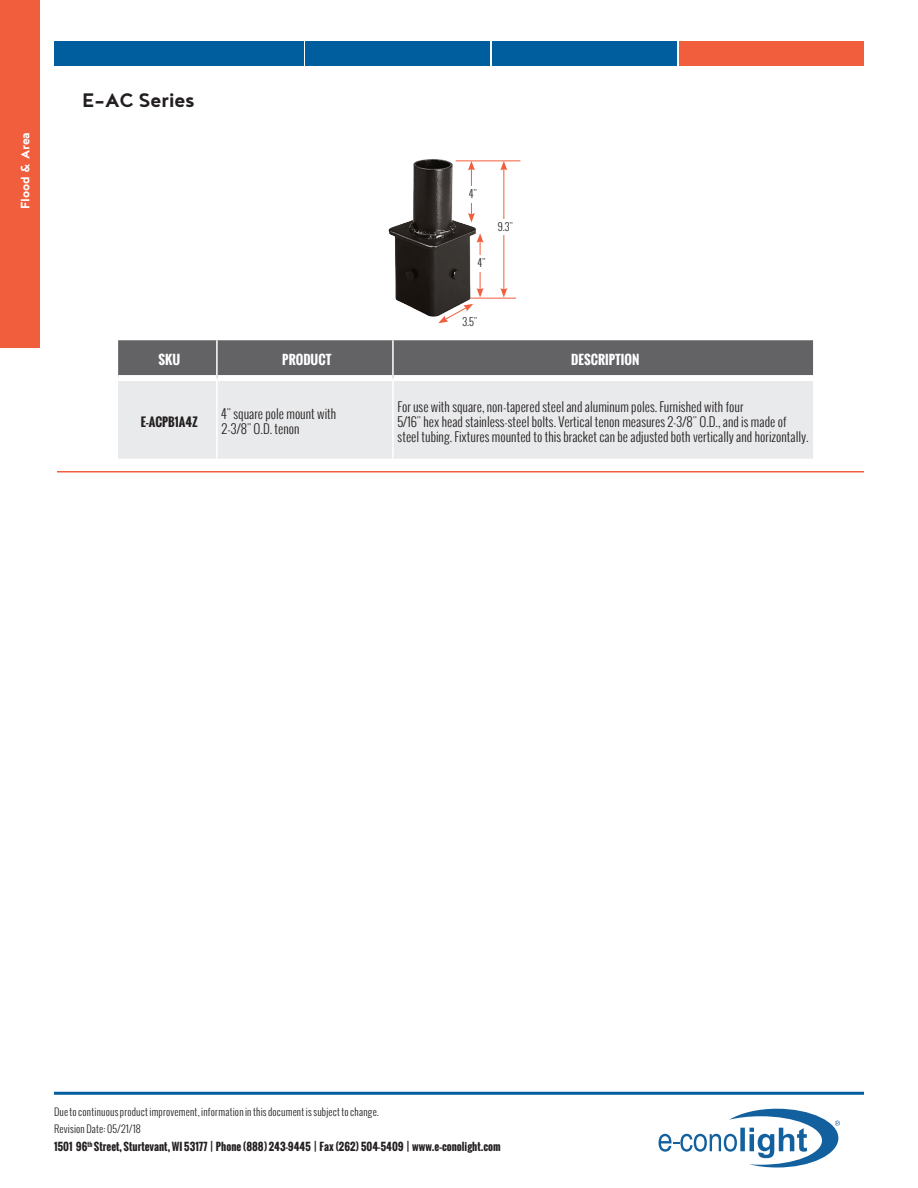
<style>
.page{position:relative;width:918px;height:1188px;background:#fff}
.page>*{position:absolute;margin:0;border:0;box-sizing:border-box;transform-origin:0 0}
.t1{font:700 24px "Noyh";letter-spacing:-.01em;color:#231f20}
.t2{font:700 15px "Noyh";color:#fff}
.t3{font:300 12.75px/15.3px "Oswald";color:#231f20}
.t4{font:700 12.75px "Oswald";color:#fff}
.t5{font:700 12px "Oswald";color:#231f20}
.t6{font:700 10.5px "Oswald";color:#231f20}
.t7{font:300 10.5px "Oswald";color:#231f20}
.t8{font:300 10.2px/16.6px "Oswald";letter-spacing:.015em;color:#231f20}
</style>
<div class="page">
<div style="left:118px;top:340px;width:695px;height:35px;background:#636366"></div>
<div style="left:118px;top:381px;width:695px;height:78px;background:#e9eaeb"></div>
<hr style="left:216px;top:340px;width:2px;height:38px;background:#fff">
<hr style="left:216px;top:378px;width:2px;height:81px;background:#fff">
<hr style="left:392px;top:340px;width:2px;height:38px;background:#fff">
<hr style="left:392px;top:378px;width:2px;height:81px;background:#fff">
<img style="left:388px;top:159px;width:95px;height:158px">
<hr style="left:456px;top:161px;width:64px;height:1px;background:#f15e3d">
<hr style="left:471px;top:298px;width:45px;height:1px;background:#f15e3d">
<hr style="left:471px;top:168px;width:1px;height:47px;background:#f15e3d">
<svg style="left:468px;top:213px;width:7px;height:9px"></svg>
<svg style="left:468px;top:161px;width:7px;height:9px"></svg>
<svg style="left:438px;top:304px;width:35px;height:19px"></svg>
<hr style="left:480px;top:240px;width:1px;height:50px;background:#f15e3d">
<svg style="left:477px;top:288px;width:7px;height:10px"></svg>
<svg style="left:477px;top:233px;width:7px;height:10px"></svg>
<hr style="left:503px;top:168px;width:1px;height:122px;background:#f15e3d">
<svg style="left:500px;top:288px;width:7px;height:10px"></svg>
<svg style="left:500px;top:161px;width:7px;height:9px"></svg>
<div style="left:459px;top:186px;width:28px;height:17px;background:#fff"></div>
<div style="left:472px;top:255px;width:19px;height:17px;background:#fff"></div>
<div style="left:459px;top:315px;width:22px;height:16px;background:#fff"></div>
<div style="left:491px;top:220px;width:29px;height:15px;background:#fff"></div>
<div style="left:0;top:0;width:40px;height:348px;background:#f15e3d"></div>
<div style="left:54px;top:41px;width:250px;height:25px;background:#005e9e"></div>
<div style="left:306px;top:41px;width:184px;height:25px;background:#005e9e"></div>
<div style="left:493px;top:41px;width:184px;height:25px;background:#005e9e"></div>
<div style="left:680px;top:41px;width:184px;height:25px;background:#f15e3d"></div>
<hr style="left:54px;top:1092px;width:810px;height:3px;background:#005e9e">
<svg style="left:659px;top:1109px;width:181px;height:59px"></svg>
<hr style="left:57px;top:471px;width:807px;height:1px;background:#f15e3d">
<p class="t2" style="left:17px;top:209px;width:79px;rotate:-90deg">Flood &amp; Area</p>
<h1 class="t1" style="left:82px;top:86px;width:114px">E-AC Series</h1>
<p class="t7" style="left:469px;top:186px;width:9px">4"</p>
<p class="t7" style="left:478px;top:255px;width:9px">4"</p>
<p class="t7" style="left:498px;top:220px;width:17px">9.3"</p>
<p class="t7" style="left:462px;top:315px;width:17px">3.5"</p>
<p class="t4" style="left:159px;top:350px;width:23px">SKU</p>
<p class="t4" style="left:282px;top:350px;width:51px">PRODUCT</p>
<p class="t4" style="left:571px;top:350px;width:70px">DESCRIPTION</p>
<p class="t5" style="left:141px;top:413px;width:58px">E-ACPB1A4Z</p>
<p class="t3" style="left:222px;top:406px;width:116px">4" square pole mount with<br>2-3/8" O.D. tenon</p>
<p class="t3" style="left:398px;top:399px;width:413px">For use with square, non-tapered steel and aluminum poles. Furnished with four<br>5/16" hex head stainless-steel bolts. Vertical tenon measures 2-3/8" O.D., and is made of steel tubing. Fixtures mounted to this bracket can be adjusted both vertically and horizontally.</p>
<p class="t8" style="left:54px;top:1103px;width:326px">Due to continuous product improvement, information in this document is subject to change.<br>Revision Date: 05/21/18</p>
<p class="t6" style="left:54px;top:1138px;width:448px">1501 96<sup>th</sup> Street, Sturtevant, WI 53177 | Phone (888) 243-9445 | Fax (262) 504-5409 | www.e–conolight.com</p>
</div>
